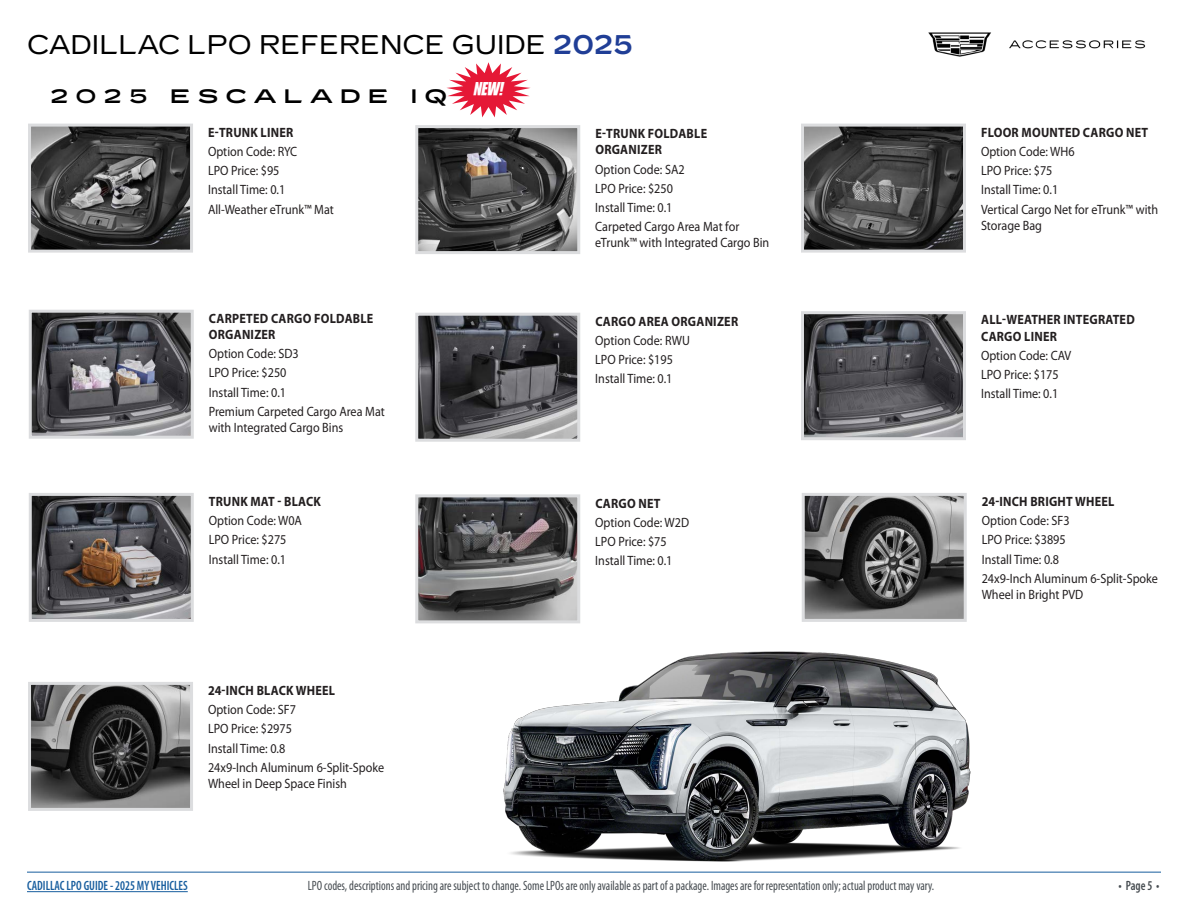
<style>
.page{position:relative;width:1188px;height:918px;background:#fff}
.page>*{position:absolute;margin:0;border:0;box-sizing:border-box;transform-origin:0 0}
.t1{font:27px "Cadillac Gothic";color:#000}
.TOC_Vehicle{font:700 expanded 19.5px "Cadillac Gothic";letter-spacing:.35em;color:#000}
.t2{font:18px "GENUINE Italic";color:#fff;scale:.9 1}
.LPO_description{font:13.5px/16.2px "Myriad Pro";color:#231f20;scale:.9 1}
.LPO_part_name{font:700 13.5px/16.2px "Myriad Pro";letter-spacing:.02em;color:#231f20;scale:.9 1}
.t3{font:condensed 13.5px "Myriad Pro";color:#454b50;scale:.9 1}
.t4{font:600 condensed 13.5px "Myriad Pro";color:#175d9e;scale:.9 1}
.t5{font:600 condensed 13.5px "Myriad Pro";color:#454b50;scale:.9 1}
.s1{font-weight:700;color:#203e96}
</style>
<div class="page">
<hr style="left:27px;top:872px;width:1134px;height:1px;background:#175d9e">
<hr style="left:27px;top:891px;width:161px;height:1px;background:#175d9e">
<img style="left:928px;top:32px;width:218px;height:25px">
<svg style="left:446px;top:62px;width:85px;height:55px"></svg>
<img style="left:419px;top:317px;width:157px;height:121px">
<div style="left:415px;top:313px;width:165px;height:129px;border:3px solid #dcdddf"></div>
<img style="left:419px;top:129px;width:157px;height:121px">
<div style="left:415px;top:125px;width:165px;height:129px;border:3px solid #dcdddf"></div>
<img style="left:806px;top:497px;width:157px;height:98px">
<div style="left:802px;top:493px;width:165px;height:129px;border:3px solid #dcdddf"></div>
<img style="left:33px;top:314px;width:157px;height:121px">
<div style="left:29px;top:310px;width:165px;height:129px;border:3px solid #dcdddf"></div>
<img style="left:419px;top:498px;width:157px;height:121px">
<div style="left:415px;top:494px;width:165px;height:129px;border:3px solid #dcdddf"></div>
<img style="left:32px;top:686px;width:157px;height:121px">
<div style="left:28px;top:682px;width:165px;height:129px;border:3px solid #dcdddf"></div>
<img style="left:32px;top:128px;width:157px;height:121px">
<div style="left:28px;top:124px;width:165px;height:129px;border:3px solid #dcdddf"></div>
<img style="left:33px;top:497px;width:157px;height:121px">
<div style="left:29px;top:493px;width:165px;height:129px;border:3px solid #dcdddf"></div>
<img style="left:805px;top:128px;width:157px;height:121px">
<div style="left:801px;top:124px;width:165px;height:129px;border:3px solid #dcdddf"></div>
<img style="left:805px;top:315px;width:157px;height:121px">
<div style="left:801px;top:311px;width:165px;height:129px;border:3px solid #dcdddf"></div>
<img style="left:492px;top:595px;width:490px;height:278px">
<h1 class="t1" style="left:27px;top:29px;width:608px">CADILLAC LPO REFERENCE GUIDE <span class="s1">2025</span></h1>
<p class="TOC_Vehicle" style="left:50px;top:85px;width:399px">2025 ESCALADE IQ</p>
<p class="t2" style="left:473px;top:78px;width:34px">NEW!</p>
<p class="LPO_part_name" style="left:208px;top:124px;width:96px">E-TRUNK LINER</p>
<p class="LPO_description" style="left:208px;top:143px;width:101px">Option Code: RYC</p>
<p class="LPO_description" style="left:208px;top:162px;width:81px">LPO Price: $95</p>
<p class="LPO_description" style="left:208px;top:181px;width:87px">Install Time: 0.1</p>
<p class="LPO_description" style="left:208px;top:201px;width:141px">All-Weather eTrunk™ Mat</p>
<p class="LPO_part_name" style="left:209px;top:310px;width:184px">CARPETED CARGO FOLDABLE<br>ORGANIZER</p>
<p class="LPO_description" style="left:209px;top:345px;width:102px">Option Code: SD3</p>
<p class="LPO_description" style="left:209px;top:365px;width:88px">LPO Price: $250</p>
<p class="LPO_description" style="left:209px;top:384px;width:87px">Install Time: 0.1</p>
<p class="LPO_description" style="left:209px;top:403px;width:197px">Premium Carpeted Cargo Area Mat with Integrated Cargo Bins</p>
<p class="LPO_part_name" style="left:209px;top:493px;width:126px">TRUNK MAT - BLACK</p>
<p class="LPO_description" style="left:209px;top:512px;width:105px">Option Code: W0A</p>
<p class="LPO_description" style="left:209px;top:532px;width:88px">LPO Price: $275</p>
<p class="LPO_description" style="left:209px;top:551px;width:87px">Install Time: 0.1</p>
<p class="LPO_part_name" style="left:208px;top:682px;width:143px">24-INCH BLACK WHEEL</p>
<p class="LPO_description" style="left:208px;top:701px;width:99px">Option Code: SF7</p>
<p class="LPO_description" style="left:208px;top:721px;width:95px">LPO Price: $2975</p>
<p class="LPO_description" style="left:208px;top:740px;width:87px">Install Time: 0.8</p>
<p class="LPO_description" style="left:208px;top:759px;width:197px">24x9-Inch Aluminum 6-Split-Spoke<br>Wheel in Deep Space Finish</p>
<p class="LPO_part_name" style="left:595px;top:125px;width:126px">E-TRUNK FOLDABLE<br>ORGANIZER</p>
<p class="LPO_description" style="left:595px;top:161px;width:101px">Option Code: SA2</p>
<p class="LPO_description" style="left:595px;top:180px;width:88px">LPO Price: $250</p>
<p class="LPO_description" style="left:595px;top:199px;width:87px">Install Time: 0.1</p>
<p class="LPO_description" style="left:595px;top:218px;width:195px">Carpeted Cargo Area Mat for eTrunk™ with Integrated Cargo Bin</p>
<p class="LPO_part_name" style="left:595px;top:313px;width:160px">CARGO AREA ORGANIZER</p>
<p class="LPO_description" style="left:595px;top:332px;width:107px">Option Code: RWU</p>
<p class="LPO_description" style="left:595px;top:351px;width:88px">LPO Price: $195</p>
<p class="LPO_description" style="left:595px;top:371px;width:87px">Install Time: 0.1</p>
<p class="LPO_part_name" style="left:595px;top:494px;width:74px">CARGO NET</p>
<p class="LPO_description" style="left:595px;top:514px;width:106px">Option Code: W2D</p>
<p class="LPO_description" style="left:595px;top:533px;width:81px">LPO Price: $75</p>
<p class="LPO_description" style="left:595px;top:552px;width:87px">Install Time: 0.1</p>
<p class="LPO_part_name" style="left:981px;top:124px;width:187px">FLOOR MOUNTED CARGO NET</p>
<p class="LPO_description" style="left:981px;top:143px;width:106px">Option Code: WH6</p>
<p class="LPO_description" style="left:981px;top:162px;width:81px">LPO Price: $75</p>
<p class="LPO_description" style="left:981px;top:181px;width:87px">Install Time: 0.1</p>
<p class="LPO_description" style="left:981px;top:201px;width:198px">Vertical Cargo Net for eTrunk™ with<br>Storage Bag</p>
<p class="LPO_part_name" style="left:981px;top:311px;width:172px">ALL-WEATHER INTEGRATED<br>CARGO LINER</p>
<p class="LPO_description" style="left:981px;top:347px;width:102px">Option Code: CAV</p>
<p class="LPO_description" style="left:981px;top:366px;width:88px">LPO Price: $175</p>
<p class="LPO_description" style="left:981px;top:385px;width:87px">Install Time: 0.1</p>
<p class="LPO_part_name" style="left:982px;top:493px;width:149px">24-INCH BRIGHT WHEEL</p>
<p class="LPO_description" style="left:982px;top:512px;width:99px">Option Code: SF3</p>
<p class="LPO_description" style="left:982px;top:532px;width:95px">LPO Price: $3895</p>
<p class="LPO_description" style="left:982px;top:551px;width:87px">Install Time: 0.8</p>
<p class="LPO_description" style="left:982px;top:570px;width:197px">24x9-Inch Aluminum 6-Split-Spoke<br>Wheel in Bright PVD</p>
<p class="t4" style="left:27px;top:878px;width:180px">CADILLAC LPO GUIDE - 2025 MY VEHICLES</p>
<p class="t3" style="left:308px;top:878px;width:698px">LPO codes, descriptions and pricing are subject to change. Some LPOs are only available as part of a package. Images are for representation only; actual product may vary.</p>
<p class="t5" style="left:1119px;top:878px;width:47px">• Page 5 •</p>
</div>
